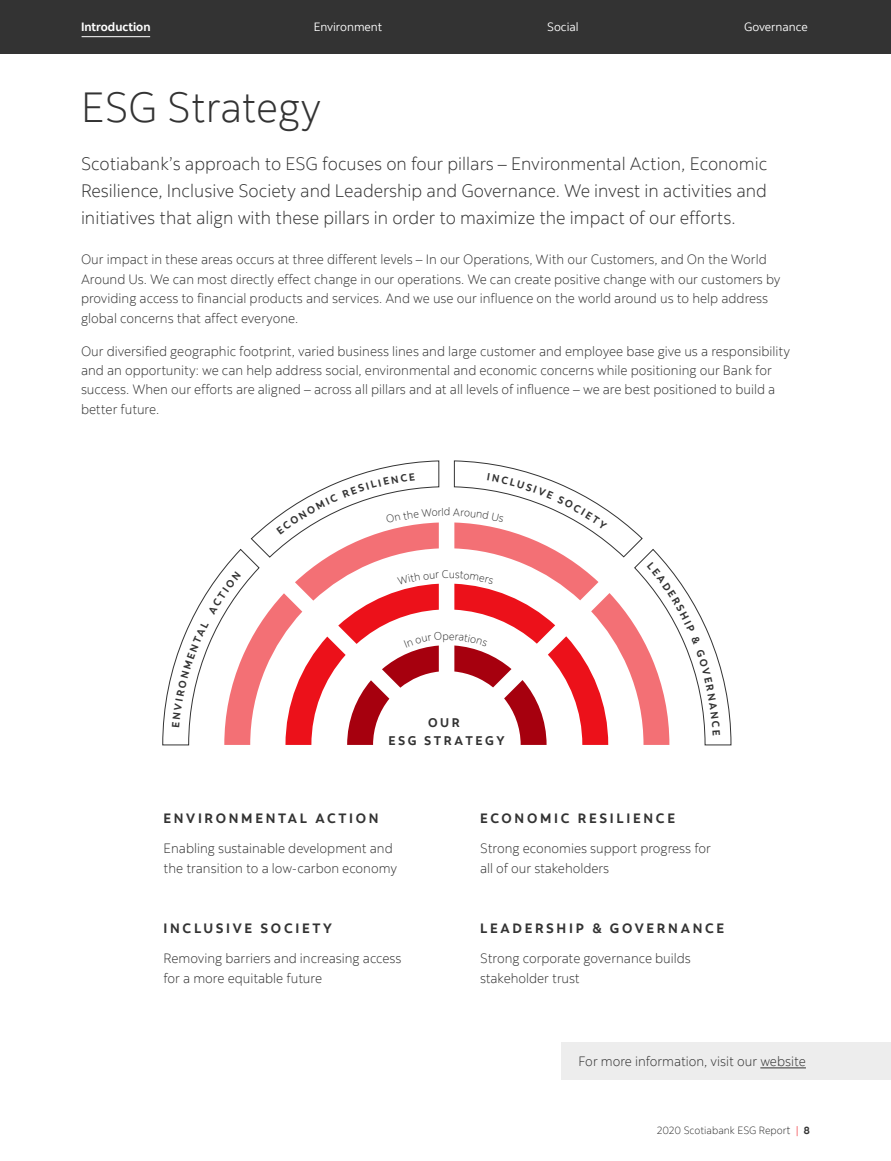
<style>
.page{position:relative;width:891px;height:1161px;background:#fff}
.page>*{position:absolute;margin:0;border:0;box-sizing:border-box;transform-origin:0 0}
.t1{font:300 42px "Scotia";color:#333}
.t2{font:300 18px/27px "Scotia";color:#333;text-align:justify}
.t3{font:300 13.5px/19.5px "Scotia";color:#333}
.t4{font:700 13.5px "Scotia";letter-spacing:.2em;color:#333}
.t5{font:700 12.45px/17.7px "Scotia";letter-spacing:.2em;color:#333;text-align:center}
.t6{font:12px "Scotia";color:#fff}
.t7{font:700 12px "Scotia";color:#fff}
.t8{font:300 10.5px "Scotia";color:#333}
.s1{font-size:11.25px}
.s2{color:#ec111a}
.s3{font-weight:700}
</style>
<div class="page">
<div style="left:0;top:0;width:891px;height:54px;background:#333"></div>
<div style="left:562px;top:1042px;width:329px;height:38px;background:#ededed"></div>
<hr style="left:760px;top:1067px;width:46px;height:1px;background:#333">
<hr style="left:82px;top:36px;width:68px;height:1px;background:#fff">
<svg style="left:162px;top:460px;width:570px;height:286px"></svg>
<p class="t7" style="left:81px;top:20px;width:71px">Introduction</p>
<p class="t6" style="left:314px;top:20px;width:70px">Environment</p>
<p class="t6" style="left:547px;top:20px;width:33px">Social</p>
<p class="t6" style="left:744px;top:20px;width:65px">Governance</p>
<h1 class="t1" style="left:81px;top:82px;width:242px">ESG Strategy</h1>
<p class="t2" style="left:81px;top:150px;width:688px">Scotiabank’s approach to ESG focuses on four pillars – Environmental Action, Economic Resilience, Inclusive Society and Leadership and Governance. We invest in activities and initiatives that align with these pillars in order to maximize the impact of our efforts.</p>
<p class="t3" style="left:81px;top:249px;width:701px">Our impact in these areas occurs at three different levels – In our Operations, With our Customers, and On the World Around Us. We can most directly effect change in our operations. We can create positive change with our customers by providing access to financial products and services. And we use our influence on the world around us to help address global concerns that affect everyone.</p>
<p class="t3" style="left:81px;top:341px;width:711px">Our diversified geographic footprint, varied business lines and large customer and employee base give us a responsibility and an opportunity: we can help address social, environmental and economic concerns while positioning our Bank for success. When our efforts are aligned – across all pillars and at all levels of influence – we are best positioned to build a better future.</p>
<p class="t5" style="left:389px;top:714px;width:118px">OUR<br>ESG STRATEGY</p>
<p class="t4" style="left:163px;top:810px;width:217px">ENVIRONMENTAL ACTION</p>
<p class="t3" style="left:163px;top:839px;width:235px">Enabling sustainable development and the transition to a low-carbon economy</p>
<p class="t4" style="left:163px;top:920px;width:170px">INCLUSIVE SOCIETY</p>
<p class="t3" style="left:163px;top:949px;width:240px">Removing barriers and increasing access for a more equitable future</p>
<p class="t4" style="left:480px;top:810px;width:197px">ECONOMIC RESILIENCE</p>
<p class="t3" style="left:480px;top:839px;width:232px">Strong economies support progress for all of our stakeholders</p>
<p class="t4" style="left:480px;top:920px;width:246px">LEADERSHIP &amp; GOVERNANCE</p>
<p class="t3" style="left:480px;top:949px;width:212px">Strong corporate governance builds stakeholder trust</p>
<p class="t3" style="left:578px;top:1051px;width:229px">For more information, visit our website</p>
<p class="t8" style="left:657px;top:1124px;width:155px">2020 Scotiabank ESG Repor<span class="s1">t</span> <span class="s2">|</span> <span class="s3">8</span></p>
</div>
